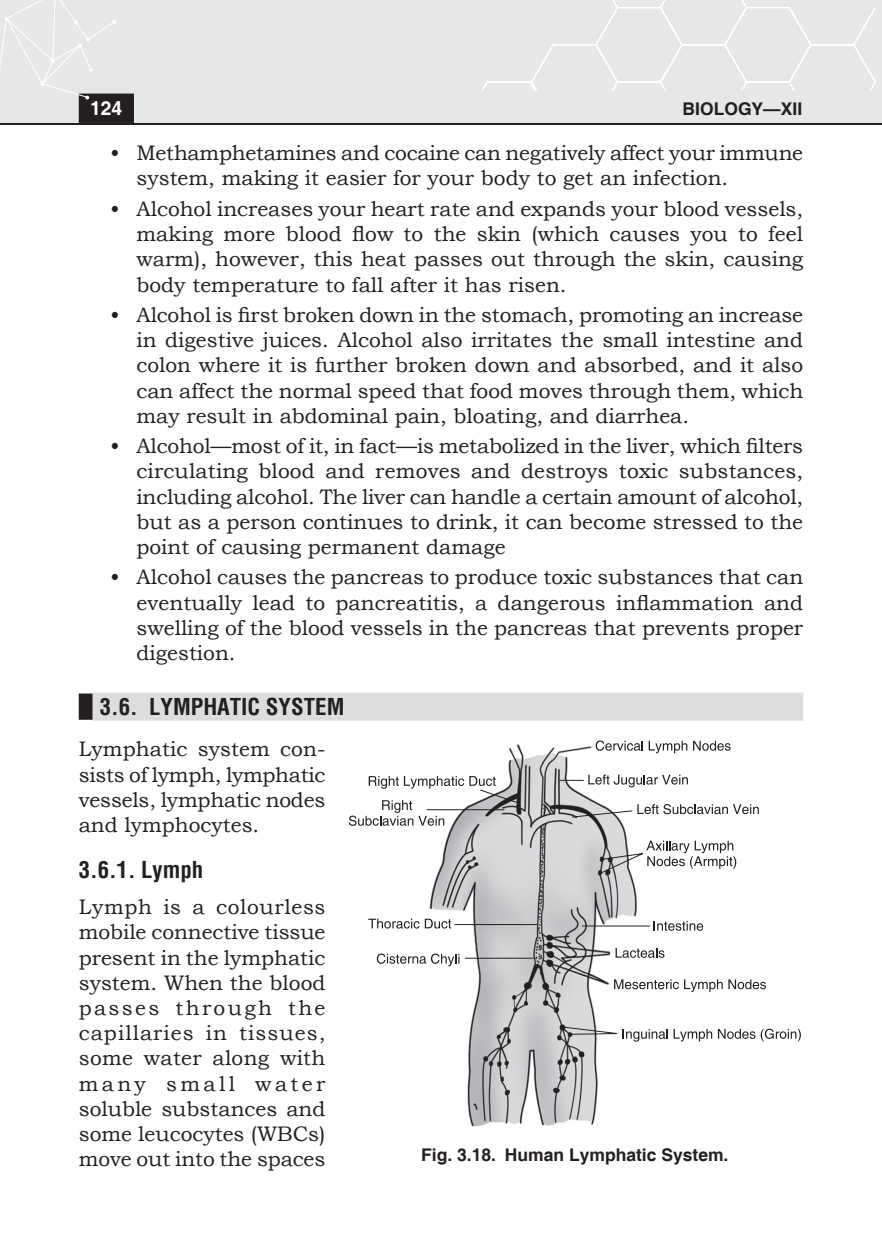
<style>
.page{position:relative;width:882px;height:1260px;background:#fff}
.page>*{position:absolute;margin:0;border:0;box-sizing:border-box;transform-origin:0 0}
.Heading_2{font:700 condensed 22.75px "Helvetica";color:#231f20}
.Body_text{font:21px/25.2px "Bookman Old Style";color:#231f20;text-align:justify}
.t1{font:700 19.25px "Helvetica";color:#fff}
.Fig_caption{font:700 17.5px "Helvetica";color:#231f20}
</style>
<div class="page">
<div style="left:0;top:0;width:882px;height:124px;background:#e6e7e9"></div>
<hr style="left:0;top:124px;width:882px;height:1px;background:#231f20">
<svg style="left:482px;top:0;width:394px;height:90px"></svg>
<div style="left:80px;top:94px;width:53px;height:28px;background:#231f20"></div>
<div style="left:79px;top:94px;width:55px;height:29px;border:2px solid #231f20"></div>
<svg style="left:0;top:0;width:116px;height:100px"></svg>
<div style="left:79px;top:694px;width:14px;height:26px;background:#231f20"></div>
<div style="left:93px;top:693px;width:710px;height:28px;background:#dcdddf"></div>
<img style="left:467px;top:744px;width:156px;height:383px">
<svg style="left:596px;top:741px;width:47px;height:10px"></svg>
<svg style="left:649px;top:741px;width:38px;height:12px"></svg>
<svg style="left:693px;top:741px;width:38px;height:10px"></svg>
<svg style="left:588px;top:775px;width:100px;height:10px"></svg>
<svg style="left:426px;top:779px;width:225px;height:256px"></svg>
<svg style="left:623px;top:1029px;width:45px;height:13px"></svg>
<svg style="left:674px;top:1029px;width:38px;height:13px"></svg>
<svg style="left:718px;top:1029px;width:37px;height:10px"></svg>
<svg style="left:761px;top:1029px;width:40px;height:12px"></svg>
<svg style="left:614px;top:979px;width:152px;height:13px"></svg>
<svg style="left:616px;top:948px;width:48px;height:10px"></svg>
<svg style="left:654px;top:921px;width:49px;height:10px"></svg>
<svg style="left:368px;top:919px;width:83px;height:10px"></svg>
<svg style="left:377px;top:954px;width:83px;height:12px"></svg>
<svg style="left:349px;top:800px;width:95px;height:26px"></svg>
<svg style="left:369px;top:776px;width:127px;height:13px"></svg>
<svg style="left:646px;top:841px;width:90px;height:28px"></svg>
<svg style="left:571px;top:804px;width:188px;height:14px"></svg>
<p class="t1" style="left:90px;top:96px;width:34px">124</p>
<p class="Fig_caption" style="left:683px;top:98px;width:121px">BIOLOGY—XII</p>
<p class="Body_text" style="left:136px;top:141px;width:668px;text-indent:-26px">• Methamphetamines and cocaine can negatively affect your immune system, making it easier for your body to get an infection.</p>
<p class="Body_text" style="left:136px;top:196px;width:668px;text-indent:-26px">• Alcohol increases your heart rate and expands your blood vessels, making more blood flow to the skin (which causes you to feel warm), however, this heat passes out through the skin, causing body temperature to fall after it has risen.</p>
<p class="Body_text" style="left:136px;top:302px;width:668px;text-indent:-26px">• Alcohol is first broken down in the stomach, promoting an increase in digestive juices. Alcohol also irritates the small intestine and colon where it is further broken down and absorbed, and it also can affect the normal speed that food moves through them, which may result in abdominal pain, bloating, and diarrhea.</p>
<p class="Body_text" style="left:136px;top:434px;width:668px;text-indent:-26px">• Alcohol—most of it, in fact—is metabolized in the liver, which filters circulating blood and removes and destroys toxic substances, including alcohol. The liver can handle a certain amount of alcohol, but as a person continues to drink, it can become stressed to the point of causing permanent damage</p>
<p class="Body_text" style="left:136px;top:565px;width:668px;text-indent:-26px">• Alcohol causes the pancreas to produce toxic substances that can eventually lead to pancreatitis, a dangerous inflammation and swelling of the blood vessels in the pancreas that prevents proper digestion.</p>
<p class="Heading_2" style="left:100px;top:692px;width:246px">3.6. LYMPHATIC SYSTEM</p>
<p class="Body_text" style="left:79px;top:737px;width:248px">Lymphatic system con&shy;sists of lymph, lymphatic vessels, lymphatic nodes and lymphocytes.</p>
<p class="Heading_2" style="left:79px;top:855px;width:126px">3.6.1. Lymph</p>
<p class="Body_text" style="left:79px;top:895px;width:248px">Lymph is a colourless mobile connective tissue present in the lymphatic system. When the blood passes through the capillaries in tissues, some water along with many small water soluble substances and some leucocytes (WBCs) move out into the spaces</p>
<p class="Fig_caption" style="left:421px;top:1144px;width:309px">Fig. 3.18. Human Lymphatic System.</p>
</div>
